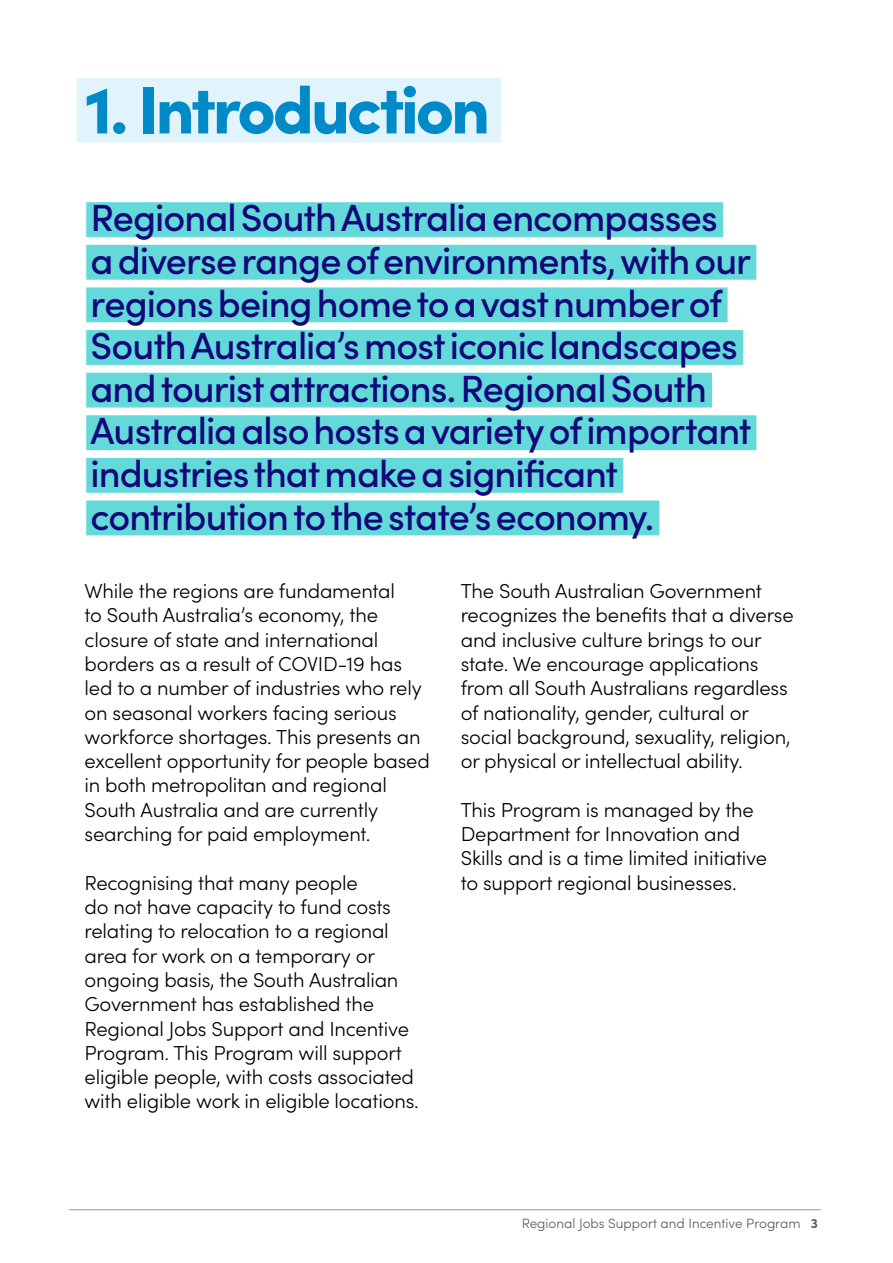
<style>
.page{position:relative;width:893px;height:1263px;background:#fff}
.page>*{position:absolute;margin:0;border:0;box-sizing:border-box;transform-origin:0 0}
.t1{font:900 67.2px "Sofia Pro";letter-spacing:-.05em;color:#008bc8}
.t2{font:500 37.95px/42.6px "Sofia Pro";letter-spacing:-.025em;color:#13087a}
.t3{font:300 20.25px/24.3px "Sofia Pro";letter-spacing:-.01em;color:#000}
.t4{font:300 13.5px "Sofia Pro";color:#585a5b}
.s1{font-weight:700;color:#58595b}
</style>
<div class="page">
<hr style="left:69px;top:1209px;width:752px;height:1px;background:#939598">
<div style="left:77px;top:78px;width:424px;height:65px;background:#e1f4fd"></div>
<div style="left:86px;top:202px;width:637px;height:35px;background:#63d9d9"></div>
<div style="left:86px;top:245px;width:670px;height:35px;background:#63d9d9"></div>
<div style="left:86px;top:287px;width:642px;height:35px;background:#63d9d9"></div>
<div style="left:86px;top:330px;width:657px;height:35px;background:#63d9d9"></div>
<div style="left:86px;top:373px;width:626px;height:34px;background:#63d9d9"></div>
<div style="left:86px;top:415px;width:670px;height:35px;background:#63d9d9"></div>
<div style="left:86px;top:458px;width:537px;height:35px;background:#63d9d9"></div>
<div style="left:86px;top:500px;width:573px;height:35px;background:#63d9d9"></div>
<h1 class="t1" style="left:85px;top:57px;width:407px">1. Introduction</h1>
<p class="t2" style="left:91px;top:194px;width:662px">Regional South Australia encompasses<br>a diverse range of environments, with our regions being home to a vast number of South Australia’s most iconic landscapes and tourist attractions. Regional South Australia also hosts a variety of important industries that make a significant contribution to the state’s economy.</p>
<p class="t3" style="left:85px;top:578px;width:347px">While the regions are fundamental<br>to South Australia’s economy, the closure of state and international borders as a result of COVID-19 has led to a number of industries who rely on seasonal workers facing serious workforce shortages. This presents an excellent opportunity for people based in both metropolitan and regional South Australia and are currently searching for paid employment.</p>
<p class="t3" style="left:85px;top:869px;width:336px">Recognising that many people<br>do not have capacity to fund costs relating to relocation to a regional area for work on a temporary or ongoing basis, the South Australian Government has established the Regional Jobs Support and Incentive Program. This Program will support eligible people, with costs associated with eligible work in eligible locations.</p>
<p class="t3" style="left:461px;top:578px;width:334px">The South Australian Government recognizes the benefits that a diverse and inclusive culture brings to our state. We encourage applications from all South Australians regardless of nationality, gender, cultural or social background, sexuality, religion, or physical or intellectual ability.</p>
<p class="t3" style="left:461px;top:796px;width:308px">This Program is managed by the Department for Innovation and Skills and is a time limited initiative to support regional businesses.</p>
<p class="t4" style="left:522px;top:1213px;width:298px">Regional Jobs Support and Incentive Program <span class="s1">3</span></p>
</div>
